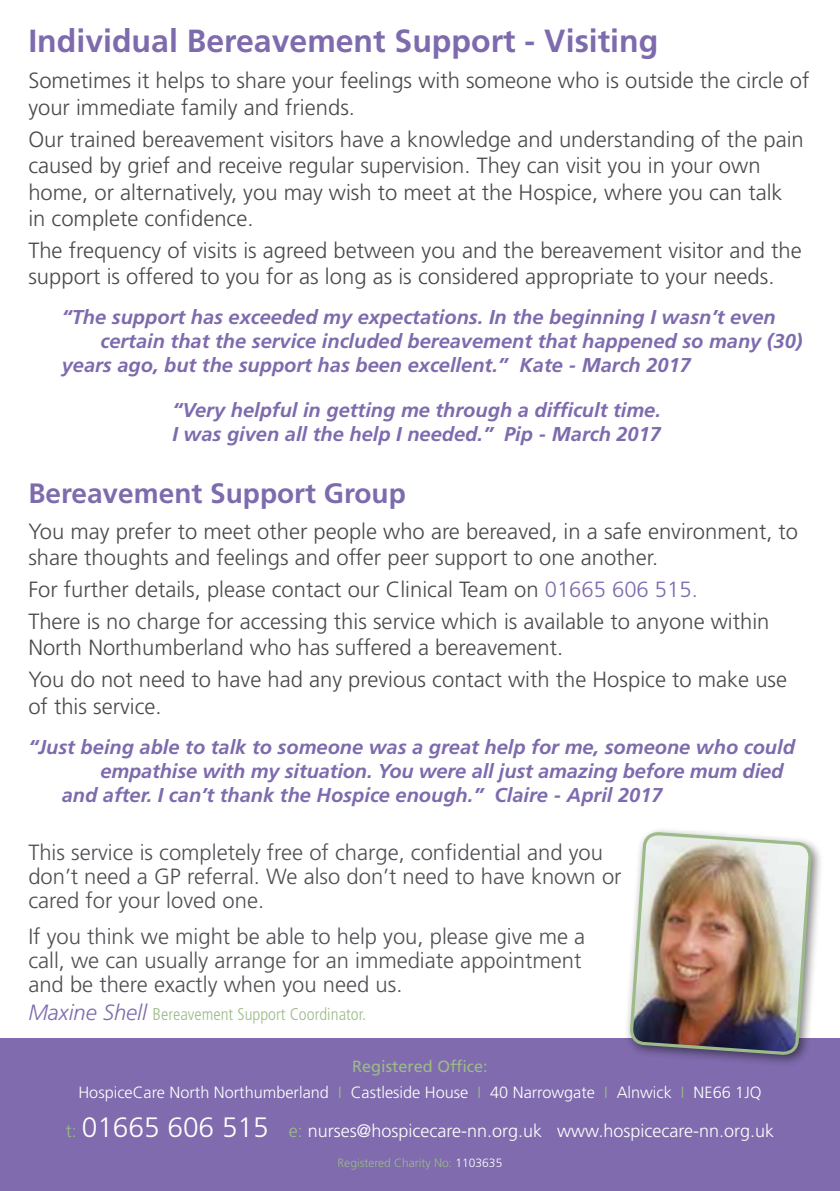
<style>
.page{position:relative;width:840px;height:1191px;background:#fff}
.page>*{position:absolute;margin:0;border:0;box-sizing:border-box;transform-origin:0 0}
.t1{font:700 32px "Frutiger LT Std";color:#7e6bae}
.t2{font:700 28px "Frutiger LT Std";color:#7e6bae}
.t3{font:300 22px/26.4px "Frutiger LT Std";color:#4a4a49}
.t4{font:300 22px/24px "Frutiger LT Std";color:#504f54}
.t5{font:italic 700 20px/24px "Frutiger LT Std";color:#7e6bae}
.t6{font:300 18px "Frutiger LT Std";color:#fff}
.t7{font:300 condensed 17px "Frutiger LT Std";color:#9cbb88}
.t8{font:300 16.2px/26px "Frutiger LT Std";color:#fff;text-align:center}
.t9{font:300 12px "Frutiger LT Std";color:#9cbb88}
.s1{color:#7e6bae}
.s2{font-style:italic;font-stretch:normal;font-size:22px;color:#7e6bae}
.s3{font-weight:400;color:#9cbb88}
.s4{color:#9cbb88}
.s5{font-size:28px}
.s6{color:#fff}
</style>
<div class="page">
<div style="left:0;top:1038px;width:839px;height:153px;background:#7f6bad"></div>
<div style="left:623px;top:826px;width:200px;height:241px;background:#000;opacity:.5"></div>
<img style="left:628px;top:826px;width:184px;height:241px">
<h1 class="t1" style="left:28px;top:22px;width:631px">Individual Bereavement Support - Visiting</h1>
<p class="t3" style="left:28px;top:68px;width:782px">Sometimes it helps to share your feelings with someone who is outside the circle of your immediate family and friends.</p>
<p class="t3" style="left:28px;top:126px;width:776px">Our trained bereavement visitors have a knowledge and understanding of the pain caused by grief and receive regular supervision. They can visit you in your own home, or alternatively, you may wish to meet at the Hospice, where you can talk in complete confidence.</p>
<p class="t3" style="left:28px;top:237px;width:774px">The frequency of visits is agreed between you and the bereavement visitor and the support is offered to you for as long as is considered appropriate to your needs.</p>
<p class="t5" style="left:62px;top:305px;width:715px">“The support has exceeded my expectations. In the beginning I wasn’t even</p>
<p class="t5" style="left:100px;top:329px;width:703px">certain that the service included bereavement that happened so many (30)</p>
<p class="t5" style="left:62px;top:353px;width:630px">years ago, but the support has been excellent.” Kate - March 2017</p>
<p class="t5" style="left:172px;top:397px;width:489px">“Very helpful in getting me through a difficult time.<br>I was given all the help I needed.” Pip - March 2017</p>
<p class="t2" style="left:28px;top:476px;width:379px">Bereavement Support Group</p>
<p class="t3" style="left:28px;top:518px;width:770px">You may prefer to meet other people who are bereaved, in a safe environment, to share thoughts and feelings and offer peer support to one another.</p>
<p class="t3" style="left:28px;top:573px;width:742px;line-height:32px">For further details, please contact our Clinical Team on <span class="s1">01665 606 515.<br></span>There is no charge for accessing this service which is available to anyone within</p>
<p class="t3" style="left:28px;top:632px;width:759px;line-height:32px">North Northumberland who has suffered a bereavement.<br>You do not need to have had any previous contact with the Hospice to make use</p>
<p class="t3" style="left:28px;top:693px;width:135px">of this service.</p>
<p class="t5" style="left:28px;top:735px;width:767px">“Just being able to talk to someone was a great help for me, someone who could</p>
<p class="t5" style="left:100px;top:759px;width:684px">empathise with my situation. You were all just amazing before mum died</p>
<p class="t5" style="left:62px;top:783px;width:602px">and after. I can’t thank the Hospice enough.” Claire - April 2017</p>
<p class="t4" style="left:28px;top:840px;width:594px">This service is completely free of charge, confidential and you don’t need a GP referral. We also don’t need to have known or cared for your loved one.</p>
<p class="t4" style="left:28px;top:924px;width:558px">If you think we might be able to help you, please give me a call, we can usually arrange for an immediate appointment and be there exactly when you need us.</p>
<p class="t7" style="left:28px;top:1004px;width:339px"><span class="s2">Maxine Shell</span> Bereavement Support Coordinator.</p>
<p class="t8" style="left:78px;top:1053px;width:684px"><span class="s3">Registered Office:<br></span>HospiceCare North Northumberland <span class="s4">I</span> Castleside House <span class="s4">I</span> 40 Narrowgate <span class="s4">I</span> Alnwick <span class="s4">I</span> NE66 1JQ</p>
<p class="t6" style="left:66px;top:1120px;width:709px"><span class="s4">t:</span> <span class="s5">01665 606 515</span> <span class="s4">e:</span> nurses@hospicecare-nn.org.uk www.hospicecare-nn.org.uk</p>
<p class="t9" style="left:337px;top:1155px;width:166px">Registered Charity No: <span class="s6">1103635</span></p>
</div>
